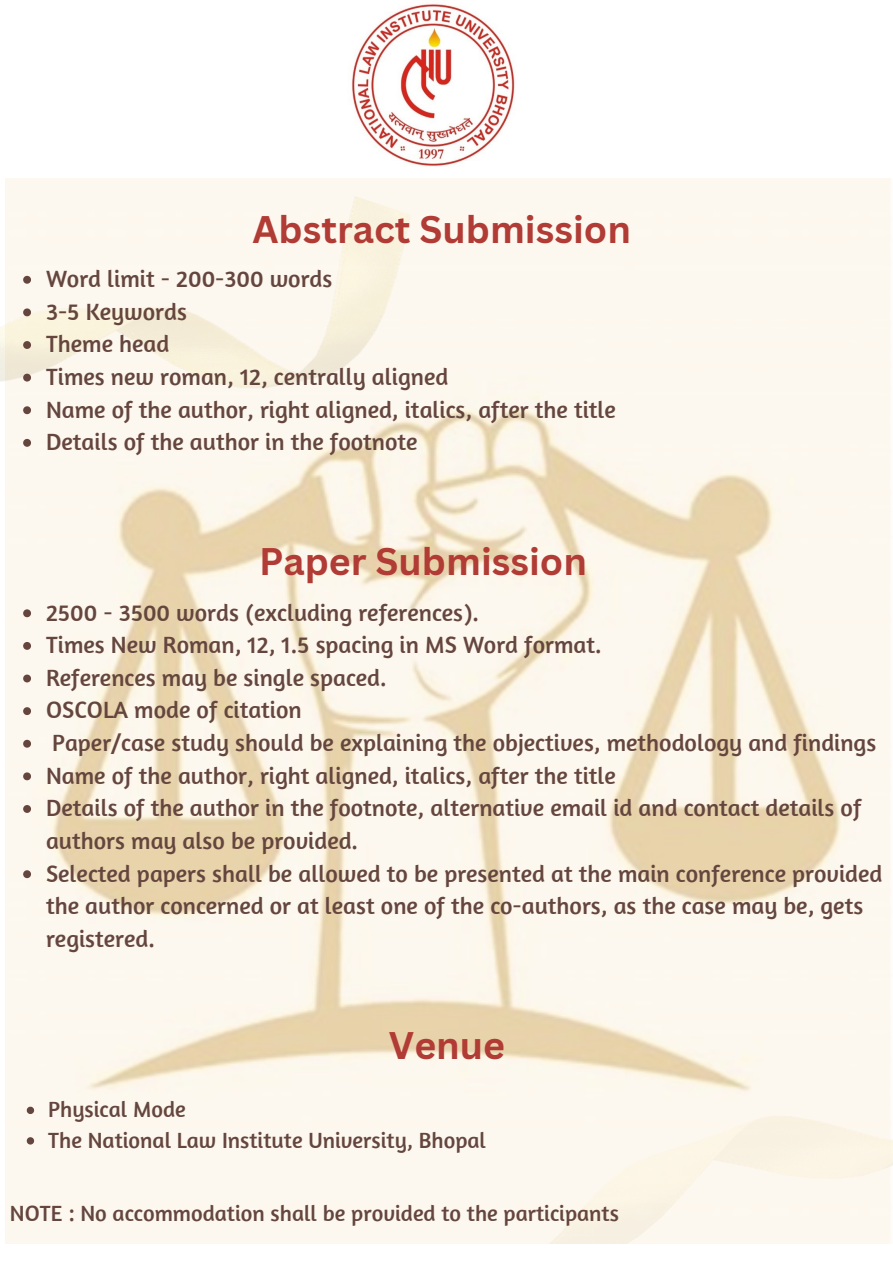
<style>
.page{position:relative;width:893px;height:1264px;background:#fff}
.page>*{position:absolute;margin:0;border:0;box-sizing:border-box;transform-origin:0 0}
.t1{font:700 37.5px "Canva Sans";color:#b13b35}
.t2{font:24px/32.5px "Amaranth";color:#65463e}
.t3{font:22.5px/30.5px "Amaranth";color:#65463e}
</style>
<div class="page">
<img style="left:5px;top:178px;width:887px;height:1065px">
<img style="left:0;top:178px;width:417px;height:315px">
<img style="left:351px;top:4px;width:164px;height:163px">
<svg style="left:23px;top:276px;width:8px;height:8px"></svg>
<svg style="left:23px;top:308px;width:8px;height:8px"></svg>
<svg style="left:23px;top:341px;width:8px;height:8px"></svg>
<svg style="left:23px;top:374px;width:8px;height:7px"></svg>
<svg style="left:23px;top:406px;width:8px;height:8px"></svg>
<svg style="left:23px;top:439px;width:8px;height:8px"></svg>
<svg style="left:23px;top:609px;width:8px;height:8px"></svg>
<svg style="left:23px;top:642px;width:8px;height:8px"></svg>
<svg style="left:23px;top:674px;width:8px;height:8px"></svg>
<svg style="left:23px;top:707px;width:8px;height:8px"></svg>
<svg style="left:23px;top:739px;width:8px;height:8px"></svg>
<svg style="left:23px;top:772px;width:8px;height:8px"></svg>
<svg style="left:23px;top:805px;width:8px;height:8px"></svg>
<svg style="left:23px;top:870px;width:8px;height:8px"></svg>
<svg style="left:27px;top:1106px;width:7px;height:8px"></svg>
<svg style="left:27px;top:1137px;width:7px;height:7px"></svg>
<h1 class="t1" style="left:252px;top:203px;width:380px">Abstract Submission</h1>
<p class="t2" style="left:46px;top:262px;width:571px">Word limit - 200-300 words<br>3-5 Keywords<br>Theme head<br>Times new roman, 12, centrally aligned<br>Name of the author, right aligned, italics, after the title<br>Details of the author in the footnote</p>
<h1 class="t1" style="left:259px;top:534px;width:329px">Paper Submission</h1>
<p class="t2" style="left:46px;top:595px;width:837px">2500 - 3500 words (excluding references).<br>Times New Roman, 12, 1.5 spacing in MS Word format.<br>References may be single spaced.<br>OSCOLA mode of citation<br>Paper/case study should be explaining the objectives, methodology and findings Name of the author, right aligned, italics, after the title<br>Details of the author in the footnote, alternative email id and contact details of authors may also be provided.<br>Selected papers shall be allowed to be presented at the main conference provided the author concerned or at least one of the co-authors, as the case may be, gets registered.</p>
<h1 class="t1" style="left:389px;top:1019px;width:118px">Venue</h1>
<p class="t3" style="left:48px;top:1093px;width:439px">Physical Mode<br>The National Law Institute University, Bhopal</p>
<p class="t3" style="left:10px;top:1197px;width:610px">NOTE : No accommodation shall be provided to the participants</p>
</div>
